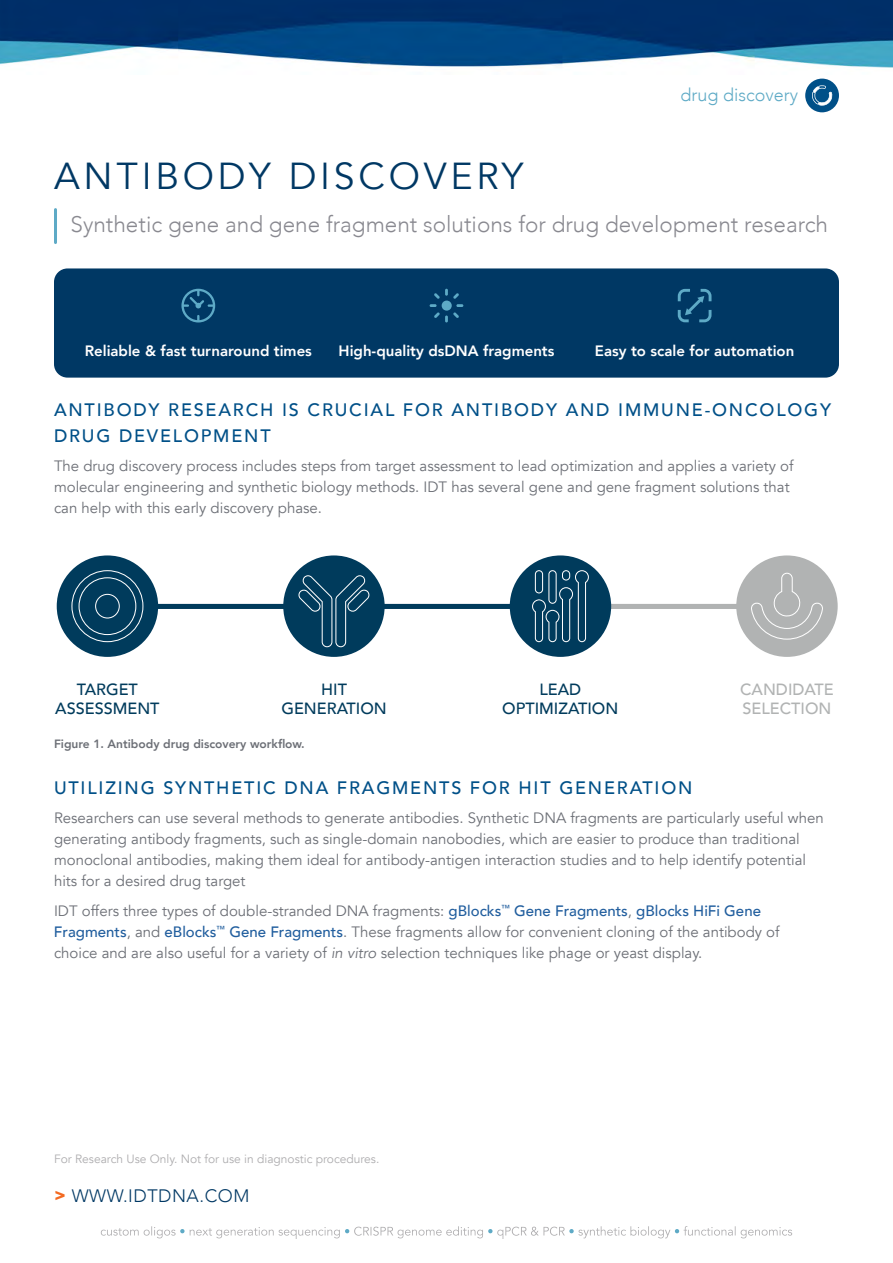
<style>
.page{position:relative;width:893px;height:1263px;background:#fff}
.page>*{position:absolute;margin:0;border:0;box-sizing:border-box;transform-origin:0 0}
.t1{font:37.5px "Avenir";letter-spacing:.1em;color:#003864}
.t2{font:300 22.5px "Avenir";color:#898990}
.t3{font:500 18px/25.5px "Avenir";letter-spacing:.1em;color:#005088}
.t4{font:300 18px "Avenir";letter-spacing:.03em;color:#003864}
.t5{font:300 18px "Avenir";color:#5eaac6}
.t6{font:500 16.2px/19.5px "Avenir";color:#003b5c;text-align:center}
.t7{font:500 16.2px/19.5px "Avenir";color:#b1b3b3}
.t8{font:15px/21px "Avenir";color:#6c6f76}
.t9{font:800 15px "Avenir";color:#fff}
.t10{font:12px "Avenir";color:#aeadaf}
.t11{font:800 12px "Avenir";color:#6c6f76}
.s1{font-weight:500;color:#215e9e}
.s2{font-style:italic}
.s3{font-weight:900;color:#f36a21}
</style>
<div class="page">
<img style="left:0;top:0;width:893px;height:68px">
<div style="left:805px;top:79px;width:34px;height:33px;background:#005088;border-radius:50%"></div>
<svg style="left:812px;top:85px;width:20px;height:21px"></svg>
<svg style="left:101px;top:1226px;width:691px;height:13px"></svg>
<hr style="left:54px;top:210px;width:3px;height:33px;background:#5eaac6">
<div style="left:54px;top:268px;width:785px;height:110px;background:#003864;border-radius:14px"></div>
<svg style="left:181px;top:289px;width:34px;height:33px"></svg>
<svg style="left:430px;top:289px;width:33px;height:33px"></svg>
<svg style="left:678px;top:289px;width:33px;height:33px"></svg>
<div style="left:560px;top:604px;width:227px;height:5px;background:#b1b3b3"></div>
<div style="left:107px;top:604px;width:453px;height:5px;background:#003b5c"></div>
<div style="left:510px;top:555px;width:101px;height:102px;background:#003b5c;border-radius:50%"></div>
<div style="left:283px;top:555px;width:102px;height:102px;background:#003b5c;border-radius:50%"></div>
<div style="left:57px;top:555px;width:101px;height:102px;background:#003b5c;border-radius:50%"></div>
<div style="left:736px;top:555px;width:102px;height:102px;background:#b1b3b3;border-radius:50%"></div>
<svg style="left:71px;top:570px;width:73px;height:73px"></svg>
<div style="left:95px;top:594px;width:25px;height:24px;border:1px solid #fff;border-radius:50%"></div>
<svg style="left:297px;top:575px;width:74px;height:73px"></svg>
<svg style="left:532px;top:570px;width:57px;height:73px"></svg>
<div style="left:562px;top:570px;width:8px;height:10px;border:1px solid #fff;border-radius:4px"></div>
<svg style="left:751px;top:572px;width:72px;height:68px"></svg>
<p class="t5" style="left:680px;top:84px;width:119px">drug discovery</p>
<h1 class="t1" style="left:54px;top:153px;width:471px">ANTIBODY DISCOVERY</h1>
<h2 class="t2" style="left:70px;top:211px;width:759px">Synthetic gene and gene fragment solutions for drug development research</h2>
<p class="t9" style="left:85px;top:339px;width:229px">Reliable &amp; fast turnaround times</p>
<p class="t9" style="left:339px;top:339px;width:217px">High-quality dsDNA fragments</p>
<p class="t9" style="left:595px;top:339px;width:201px">Easy to scale for automation</p>
<p class="t3" style="left:54px;top:396px;width:779px">ANTIBODY RESEARCH IS CRUCIAL FOR ANTIBODY AND IMMUNE-ONCOLOGY<br>DRUG DEVELOPMENT</p>
<p class="t8" style="left:54px;top:456px;width:741px">The drug discovery process includes steps from target assessment to lead optimization and applies a variety of molecular engineering and synthetic biology methods. IDT has several gene and gene fragment solutions that can help with this early discovery phase.</p>
<p class="t6" style="left:55px;top:678px;width:106px">TARGET<br>ASSESSMENT</p>
<p class="t6" style="left:281px;top:678px;width:107px">HIT<br>GENERATION</p>
<p class="t6" style="left:502px;top:678px;width:117px">LEAD<br>OPTIMIZATION</p>
<p class="t7" style="left:740px;top:678px;width:95px">CANDIDATE<br>SELECTION</p>
<p class="t11" style="left:54px;top:734px;width:252px">Figure 1. Antibody drug discovery workflow.</p>
<p class="t3" style="left:54px;top:773px;width:640px">UTILIZING SYNTHETIC DNA FRAGMENTS FOR HIT GENERATION</p>
<p class="t8" style="left:54px;top:808px;width:771px">Researchers can use several methods to generate antibodies. Synthetic DNA fragments are particularly useful when generating antibody fragments, such as single-domain nanobodies, which are easier to produce than traditional monoclonal antibodies, making them ideal for antibody-antigen interaction studies and to help identify potential hits for a desired drug target</p>
<p class="t8" style="left:54px;top:900px;width:727px">IDT offers three types of double-stranded DNA fragments: <span class="s1">gBlocks</span><sup>™</sup> <span class="s1">Gene Fragments</span>, <span class="s1">gBlocks HiFi Gene<br>Fragments</span>, and <span class="s1">eBlocks</span><sup>™</sup> <span class="s1">Gene Fragments</span>. These fragments allow for convenient cloning of the antibody of choice and are also useful for a variety of <span class="s2">in vitro</span> selection techniques like phage or yeast display.</p>
<p class="t10" style="left:54px;top:1151px;width:327px">For Research Use Only. Not for use in diagnostic procedures.</p>
<p class="t4" style="left:54px;top:1185px;width:197px"><span class="s3">&gt;</span> WWW.IDTDNA.COM</p>
</div>
